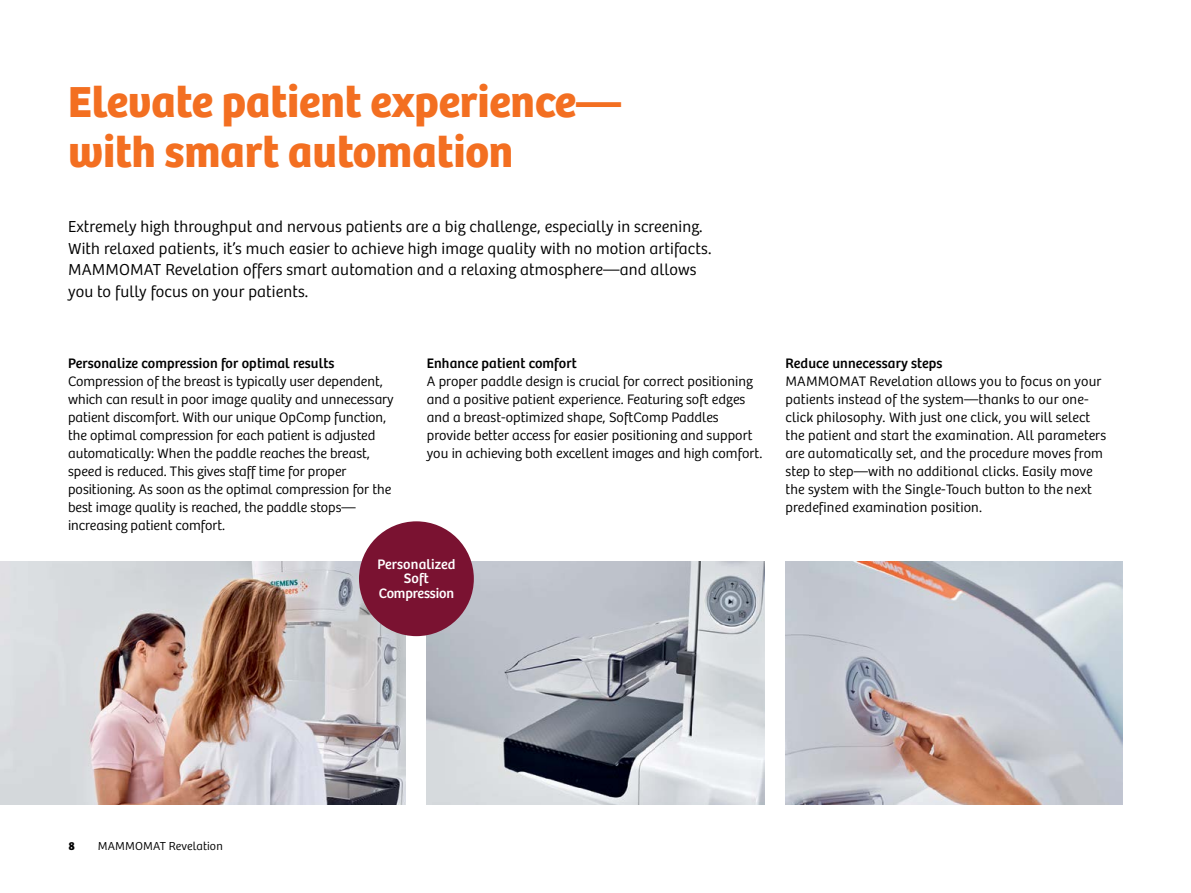
<style>
.page{position:relative;width:1191px;height:893px;background:#fff}
.page>*{position:absolute;margin:0;border:0;box-sizing:border-box;transform-origin:0 0}
.t1{font:45px/49.5px "Bree SH Headline Regular";color:#f36f21}
.t2{font:16.5px/21.6px "Bree SH Text Light";letter-spacing:.01em;color:#000}
.t3{font:14.25px/18px "Bree SH Text Light";letter-spacing:.005em;color:#000}
.t4{font:14.25px "Bree SH Text Regular";letter-spacing:.01em;color:#000}
.t5{font:14.25px/14.2px "Bree SH Text Regular";letter-spacing:-.005em;color:#fff;text-align:center}
.t6{font:12px "Bree SH Text Light";letter-spacing:.01em;color:#000}
.t7{font:12px "Bree SH Text Bold";color:#000}
</style>
<div class="page">
<img style="left:785px;top:561px;width:338px;height:244px">
<img style="left:427px;top:561px;width:337px;height:244px">
<img style="left:0;top:561px;width:405px;height:244px">
<div style="left:359px;top:521px;width:115px;height:115px;background:#7a1231;border-radius:50%"></div>
<h1 class="t1" style="left:68px;top:78px;width:554px">Elevate patient experience— with smart automation</h1>
<p class="t2" style="left:68px;top:216px;width:645px">Extremely high throughput and nervous patients are a big challenge, especially in screening.<br>With relaxed patients, it’s much easier to achieve high image quality with no motion artifacts.<br>MAMMOMAT Revelation offers smart automation and a relaxing atmosphere—and allows you to fully focus on your patients.</p>
<p class="t4" style="left:68px;top:354px;width:268px">Personalize compression for optimal results</p>
<p class="t3" style="left:68px;top:372px;width:327px">Compression of the breast is typically user dependent, which can result in poor image quality and unnecessary patient discomfort. With our unique OpComp function, the optimal compression for each patient is adjusted automatically: When the paddle reaches the breast, speed is reduced. This gives staff time for proper positioning. As soon as the optimal compression for the best image quality is reached, the paddle stops— increasing patient comfort.</p>
<p class="t4" style="left:427px;top:354px;width:152px">Enhance patient comfort</p>
<p class="t3" style="left:427px;top:372px;width:337px">A proper paddle design is crucial for correct positioning and a positive patient experience. Featuring soft edges and a breast-optimized shape, SoftComp Paddles provide better access for easier positioning and support you in achieving both excellent images and high comfort.</p>
<p class="t5" style="left:377px;top:557px;width:79px">Personalized<br>Soft<br>Compression</p>
<p class="t4" style="left:785px;top:354px;width:159px">Reduce unnecessary steps</p>
<p class="t3" style="left:785px;top:372px;width:322px">MAMMOMAT Revelation allows you to focus on your patients instead of the system—thanks to our one&shy;click philosophy. With just one click, you will select the patient and start the examination. All parameters are automatically set, and the procedure moves from step to step—with no additional clicks. Easily move the system with the Single-Touch button to the next predefined examination position.</p>
<p class="t7" style="left:68px;top:838px;width:8px">8</p>
<p class="t6" style="left:98px;top:838px;width:126px">MAMMOMAT Revelation</p>
</div>
